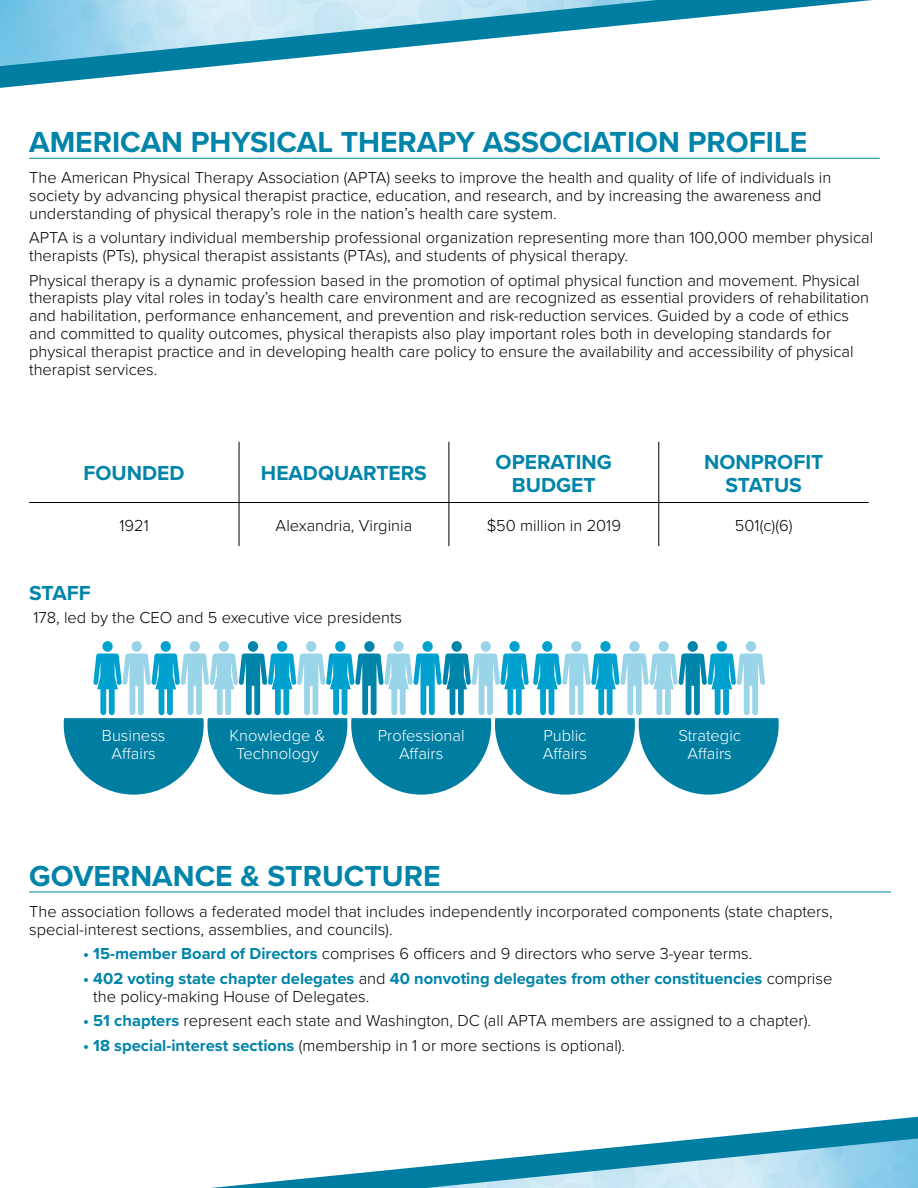
<style>
.page{position:relative;width:918px;height:1188px;background:#fff}
.page>*{position:absolute;margin:0;border:0;box-sizing:border-box;transform-origin:0 0}
.t1{font:700 30px "Proxima Nova";color:#0084a9}
.t2{font:700 21px/22.6px "Proxima Nova";color:#0084a9;text-align:center}
.t3{font:300 16.5px/17.9px "Proxima Nova";color:#000}
.t4{font:700 16.5px/17.9px "Proxima Nova";color:#0084a9}
.t5{font:300 16.5px/17.9px "Proxima Nova";color:#fff;text-align:center}
.s1{font-weight:700;color:#0084a9}
.s2{font-weight:300;color:#000}
</style>
<div class="page">
<svg style="left:0;top:0;width:872px;height:88px"></svg>
<hr style="left:29px;top:158px;width:851px;height:1px;background:#0084a9">
<hr style="left:29px;top:892px;width:862px;height:1px;background:#0084a9">
<svg style="left:64px;top:718px;width:715px;height:77px;fill:#007ea2"></svg>
<div style="left:132px;top:641px;width:10px;height:11px;background:#99d4e9;border-radius:50%"></div>
<div style="left:102px;top:641px;width:11px;height:11px;background:#00a1ce;border-radius:50%"></div>
<div style="left:190px;top:641px;width:10px;height:11px;background:#99d4e9;border-radius:50%"></div>
<div style="left:161px;top:641px;width:10px;height:11px;background:#00a1ce;border-radius:50%"></div>
<div style="left:248px;top:641px;width:10px;height:11px;background:#0084a9;border-radius:50%"></div>
<div style="left:219px;top:641px;width:10px;height:11px;background:#99d4e9;border-radius:50%"></div>
<div style="left:306px;top:641px;width:10px;height:11px;background:#99d4e9;border-radius:50%"></div>
<div style="left:277px;top:641px;width:10px;height:11px;background:#00a1ce;border-radius:50%"></div>
<div style="left:364px;top:641px;width:11px;height:11px;background:#0084a9;border-radius:50%"></div>
<div style="left:335px;top:641px;width:10px;height:11px;background:#00a1ce;border-radius:50%"></div>
<div style="left:422px;top:641px;width:11px;height:11px;background:#00a1ce;border-radius:50%"></div>
<div style="left:393px;top:641px;width:11px;height:11px;background:#99d4e9;border-radius:50%"></div>
<div style="left:481px;top:641px;width:10px;height:11px;background:#99d4e9;border-radius:50%"></div>
<div style="left:452px;top:641px;width:10px;height:11px;background:#0084a9;border-radius:50%"></div>
<div style="left:509px;top:641px;width:11px;height:11px;background:#00a1ce;border-radius:50%"></div>
<div style="left:571px;top:641px;width:10px;height:11px;background:#99d4e9;border-radius:50%"></div>
<div style="left:542px;top:641px;width:10px;height:11px;background:#00a1ce;border-radius:50%"></div>
<div style="left:629px;top:641px;width:11px;height:11px;background:#99d4e9;border-radius:50%"></div>
<div style="left:600px;top:641px;width:11px;height:11px;background:#00a1ce;border-radius:50%"></div>
<div style="left:688px;top:641px;width:10px;height:11px;background:#0084a9;border-radius:50%"></div>
<div style="left:659px;top:641px;width:10px;height:11px;background:#99d4e9;border-radius:50%"></div>
<div style="left:746px;top:641px;width:10px;height:11px;background:#99d4e9;border-radius:50%"></div>
<svg style="left:93px;top:653px;width:672px;height:62px"></svg>
<div style="left:717px;top:641px;width:10px;height:11px;background:#00a1ce;border-radius:50%"></div>
<hr style="left:239px;top:442px;width:1px;height:60px;background:#000">
<hr style="left:449px;top:442px;width:1px;height:60px;background:#000">
<hr style="left:658px;top:442px;width:1px;height:60px;background:#000">
<hr style="left:29px;top:502px;width:210px;height:1px;background:#000">
<hr style="left:239px;top:502px;width:210px;height:1px;background:#000">
<hr style="left:239px;top:503px;width:1px;height:43px;background:#000">
<hr style="left:449px;top:502px;width:210px;height:1px;background:#000">
<hr style="left:449px;top:503px;width:1px;height:43px;background:#000">
<hr style="left:659px;top:502px;width:210px;height:1px;background:#000">
<hr style="left:658px;top:503px;width:1px;height:43px;background:#000">
<svg style="left:211px;top:1117px;width:707px;height:71px"></svg>
<h1 class="t1" style="left:29px;top:119px;width:780px">AMERICAN PHYSICAL THERAPY ASSOCIATION PROFILE</h1>
<p class="t3" style="left:29px;top:168px;width:804px">The American Physical Therapy Association (APTA) seeks to improve the health and quality of life of individuals in society by advancing physical therapist practice, education, and research, and by increasing the awareness and understanding of physical therapy’s role in the nation’s health care system.</p>
<p class="t3" style="left:29px;top:228px;width:846px">APTA is a voluntary individual membership professional organization representing more than 100,000 member physical therapists (PTs), physical therapist assistants (PTAs), and students of physical therapy.</p>
<p class="t3" style="left:29px;top:270px;width:841px">Physical therapy is a dynamic profession based in the promotion of optimal physical function and movement. Physical therapists play vital roles in today’s health care environment and are recognized as essential providers of rehabilitation and habilitation, performance enhancement, and prevention and risk-reduction services. Guided by a code of ethics and committed to quality outcomes, physical therapists also play important roles both in developing standards for physical therapist practice and in developing health care policy to ensure the availability and accessibility of physical therapist services.</p>
<p class="t2" style="left:84px;top:462px;width:103px">FOUNDED</p>
<p class="t2" style="left:261px;top:462px;width:167px">HEADQUARTERS</p>
<p class="t2" style="left:496px;top:450px;width:118px">OPERATING<br>BUDGET</p>
<p class="t2" style="left:704px;top:450px;width:121px">NONPROFIT<br>STATUS</p>
<p class="t3" style="left:119px;top:516px;width:31px">1921</p>
<p class="t3" style="left:276px;top:516px;width:138px">Alexandria, Virginia</p>
<p class="t3" style="left:487px;top:516px;width:136px">$50 million in 2019</p>
<p class="t3" style="left:735px;top:516px;width:59px">501(c)(6)</p>
<p class="t2" style="left:29px;top:582px;width:63px">STAFF</p>
<p class="t3" style="left:33px;top:607px;width:370px">178, led by the CEO and 5 executive vice presidents</p>
<p class="t5" style="left:230px;top:725px;width:97px">Knowledge &amp;<br>Technology</p>
<p class="t5" style="left:543px;top:725px;width:46px;text-align:left">Public<br>Affairs</p>
<p class="t5" style="left:678px;top:725px;width:64px">Strategic<br>Affairs</p>
<p class="t5" style="left:102px;top:725px;width:65px">Business<br>Affairs</p>
<p class="t5" style="left:378px;top:725px;width:88px">Professional<br>Affairs</p>
<h1 class="t1" style="left:29px;top:853px;width:413px">GOVERNANCE &amp; STRUCTURE</h1>
<p class="t3" style="left:29px;top:902px;width:805px">The association follows a federated model that includes independently incorporated components (state chapters, special-interest sections, assemblies, and councils).</p>
<p class="t3" style="left:83px;top:944px;width:671px"><span class="s1">• 15-member Board of Directors</span> comprises 6 officers and 9 directors who serve 3-year terms.</p>
<p class="t4" style="left:93px;top:969px;width:741px;text-indent:-10px">• 402 voting state chapter delegates <span class="s2">and</span> 40 nonvoting delegates from other constituencies <span class="s2">comprise the policy-making House of Delegates.</span></p>
<p class="t3" style="left:83px;top:1011px;width:729px"><span class="s1">• 51 chapters</span> represent each state and Washington, DC (all APTA members are assigned to a chapter).</p>
<p class="t3" style="left:83px;top:1035px;width:544px"><span class="s1">• 18 special-interest sections</span> (membership in 1 or more sections is optional).</p>
</div>
